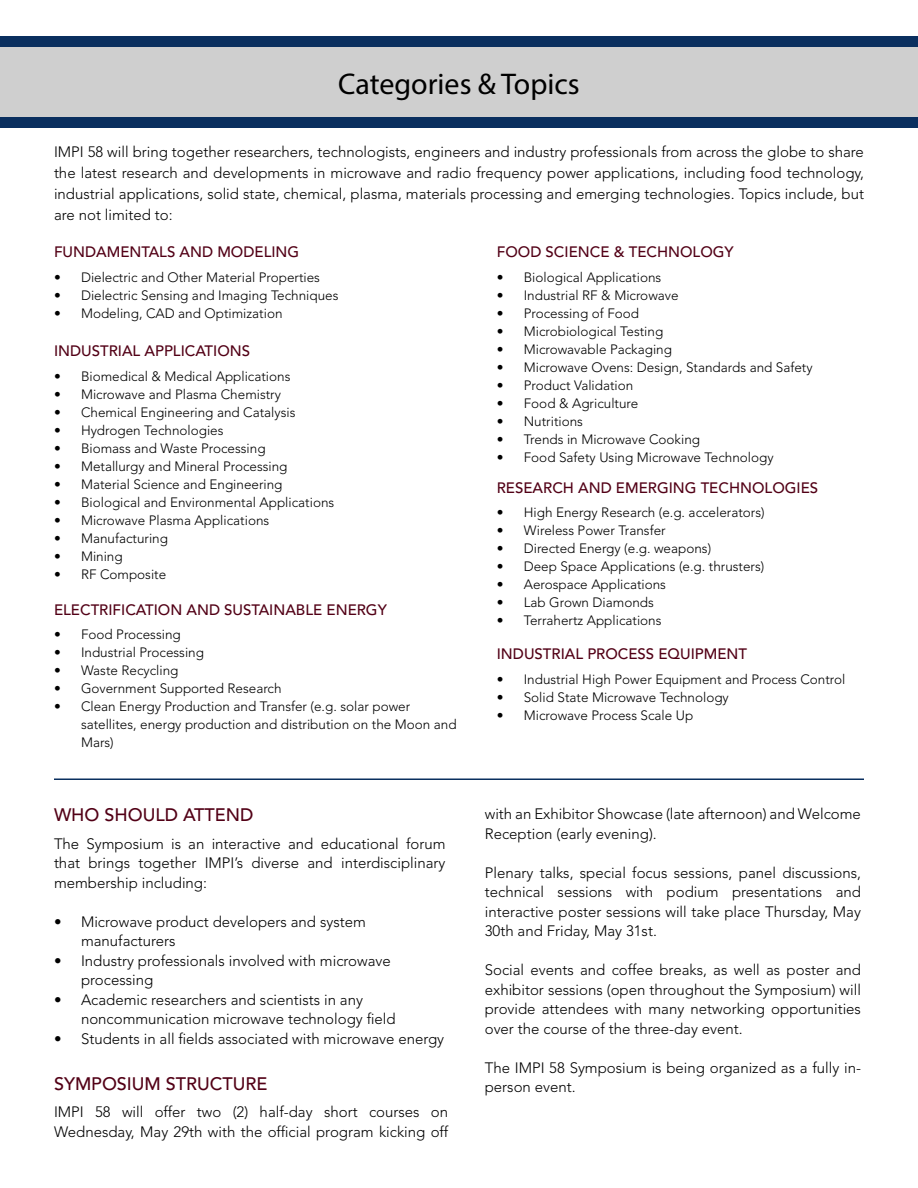
<style>
.page{position:relative;width:918px;height:1188px;background:#fff}
.page>*{position:absolute;margin:0;border:0;box-sizing:border-box;transform-origin:0 0}
.t1{font:30px "Myriad Pro";color:#000}
.t2{font:500 18px "Avenir LT Std";color:#520016}
.t3{font:300 15px/19.5px "Avenir LT Std";color:#000}
.t4{font:500 15px "Avenir LT Std";color:#520016}
.t5{font:300 13.5px/18px "Avenir LT Std";color:#000}
</style>
<div class="page">
<hr style="left:54px;top:778px;width:810px;height:2px;background:#0a2f5f">
<div style="left:0;top:47px;width:918px;height:72px;background:#cfcfcf"></div>
<div style="left:0;top:36px;width:918px;height:11px;background:#0a2f5f"></div>
<div style="left:0;top:118px;width:918px;height:10px;background:#0a2f5f"></div>
<h1 class="t1" style="left:338px;top:65px;width:243px">Categories &amp; Topics</h1>
<p class="t3" style="left:54px;top:141px;width:812px;line-height:21px;text-align:justify">IMPI 58 will bring together researchers, technologists, engineers and industry professionals from across the globe to share the latest research and developments in microwave and radio frequency power applications, including food technology, industrial applications, solid state, chemical, plasma, materials processing and emerging technologies. Topics include, but are not limited to:</p>
<p class="t4" style="left:54px;top:243px;width:247px">FUNDAMENTALS AND MODELING</p>
<p class="t5" style="left:54px;top:269px;width:268px">• Dielectric and Other Material Properties</p>
<p class="t5" style="left:54px;top:287px;width:286px">• Dielectric Sensing and Imaging Techniques</p>
<p class="t5" style="left:54px;top:305px;width:230px">• Modeling, CAD and Optimization</p>
<p class="t4" style="left:54px;top:342px;width:198px">INDUSTRIAL APPLICATIONS</p>
<p class="t5" style="left:54px;top:368px;width:238px">• Biomedical &amp; Medical Applications</p>
<p class="t5" style="left:54px;top:386px;width:229px">• Microwave and Plasma Chemistry</p>
<p class="t5" style="left:54px;top:404px;width:243px">• Chemical Engineering and Catalysis</p>
<p class="t5" style="left:54px;top:422px;width:171px">• Hydrogen Technologies</p>
<p class="t5" style="left:54px;top:440px;width:213px">• Biomass and Waste Processing</p>
<p class="t5" style="left:54px;top:458px;width:235px">• Metallurgy and Mineral Processing</p>
<p class="t5" style="left:54px;top:476px;width:230px">• Material Science and Engineering</p>
<p class="t5" style="left:54px;top:494px;width:282px">• Biological and Environmental Applications</p>
<p class="t5" style="left:54px;top:512px;width:217px">• Microwave Plasma Applications</p>
<p class="t5" style="left:54px;top:530px;width:116px">• Manufacturing</p>
<p class="t5" style="left:54px;top:548px;width:70px">• Mining</p>
<p class="t5" style="left:54px;top:566px;width:114px">• RF Composite</p>
<p class="t4" style="left:54px;top:601px;width:334px">ELECTRIFICATION AND SUSTAINABLE ENERGY</p>
<p class="t5" style="left:54px;top:625px;width:128px">• Food Processing</p>
<p class="t5" style="left:54px;top:643px;width:152px">• Industrial Processing</p>
<p class="t5" style="left:54px;top:661px;width:126px">• Waste Recycling</p>
<p class="t5" style="left:54px;top:679px;width:229px">• Government Supported Research</p>
<p class="t5" style="left:81px;top:697px;width:377px;text-indent:-27px">• Clean Energy Production and Transfer (e.g. solar power satellites, energy production and distribution on the Moon and<br>Mars)</p>
<p class="t2" style="left:54px;top:805px;width:201px">WHO SHOULD ATTEND</p>
<p class="t3" style="left:54px;top:834px;width:393px;text-align:justify">The Symposium is an interactive and educational forum that brings together IMPI’s diverse and interdisciplinary membership including:</p>
<p class="t3" style="left:81px;top:912px;width:286px;text-indent:-27px">• Microwave product developers and system manufacturers</p>
<p class="t3" style="left:81px;top:951px;width:311px;text-indent:-27px">• Industry professionals involved with microwave processing</p>
<p class="t3" style="left:81px;top:990px;width:316px;text-indent:-27px">• Academic researchers and scientists in any noncommunication microwave technology field</p>
<p class="t3" style="left:54px;top:1029px;width:392px">• Students in all fields associated with microwave energy</p>
<p class="t2" style="left:54px;top:1073px;width:215px">SYMPOSIUM STRUCTURE</p>
<p class="t3" style="left:54px;top:1102px;width:396px">IMPI 58 will offer two (2) half-day short courses on<br>Wednesday, May 29th with the official program kicking off</p>
<p class="t4" style="left:497px;top:243px;width:238px">FOOD SCIENCE &amp; TECHNOLOGY</p>
<p class="t5" style="left:497px;top:269px;width:166px">• Biological Applications</p>
<p class="t5" style="left:497px;top:287px;width:183px">• Industrial RF &amp; Microwave</p>
<p class="t5" style="left:497px;top:305px;width:144px">• Processing of Food</p>
<p class="t5" style="left:497px;top:323px;width:168px">• Microbiological Testing</p>
<p class="t5" style="left:497px;top:341px;width:177px">• Microwavable Packaging</p>
<p class="t5" style="left:497px;top:359px;width:317px">• Microwave Ovens: Design, Standards and Safety</p>
<p class="t5" style="left:497px;top:377px;width:138px">• Product Validation</p>
<p class="t5" style="left:497px;top:395px;width:143px">• Food &amp; Agriculture</p>
<p class="t5" style="left:497px;top:413px;width:88px">• Nutritions</p>
<p class="t5" style="left:497px;top:431px;width:205px">• Trends in Microwave Cooking</p>
<p class="t5" style="left:497px;top:449px;width:278px">• Food Safety Using Microwave Technology</p>
<p class="t4" style="left:497px;top:479px;width:323px">RESEARCH AND EMERGING TECHNOLOGIES</p>
<p class="t5" style="left:497px;top:503px;width:269px">• High Energy Research (e.g. accelerators)</p>
<p class="t5" style="left:497px;top:521px;width:170px">• Wireless Power Transfer</p>
<p class="t5" style="left:497px;top:539px;width:216px">• Directed Energy (e.g. weapons)</p>
<p class="t5" style="left:497px;top:557px;width:269px">• Deep Space Applications (e.g. thrusters)</p>
<p class="t5" style="left:497px;top:575px;width:171px">• Aerospace Applications</p>
<p class="t5" style="left:497px;top:593px;width:159px">• Lab Grown Diamonds</p>
<p class="t5" style="left:497px;top:611px;width:166px">• Terrahertz Applications</p>
<p class="t4" style="left:497px;top:645px;width:252px">INDUSTRIAL PROCESS EQUIPMENT</p>
<p class="t5" style="left:497px;top:670px;width:350px">• Industrial High Power Equipment and Process Control</p>
<p class="t5" style="left:497px;top:688px;width:234px">• Solid State Microwave Technology</p>
<p class="t5" style="left:497px;top:706px;width:198px">• Microwave Process Scale Up</p>
<p class="t3" style="left:485px;top:804px;width:378px">with an Exhibitor Showcase (late afternoon) and Welcome<br>Reception (early evening).</p>
<p class="t3" style="left:485px;top:863px;width:378px;text-align:justify">Plenary talks, special focus sessions, panel discussions, technical sessions with podium presentations and interactive poster sessions will take place Thursday, May 30th and Friday, May 31st.</p>
<p class="t3" style="left:485px;top:960px;width:378px;text-align:justify">Social events and coffee breaks, as well as poster and exhibitor sessions (open throughout the Symposium) will provide attendees with many networking opportunities over the course of the three-day event.</p>
<p class="t3" style="left:485px;top:1058px;width:378px">The IMPI 58 Symposium is being organized as a fully in&shy;person event.</p>
</div>
